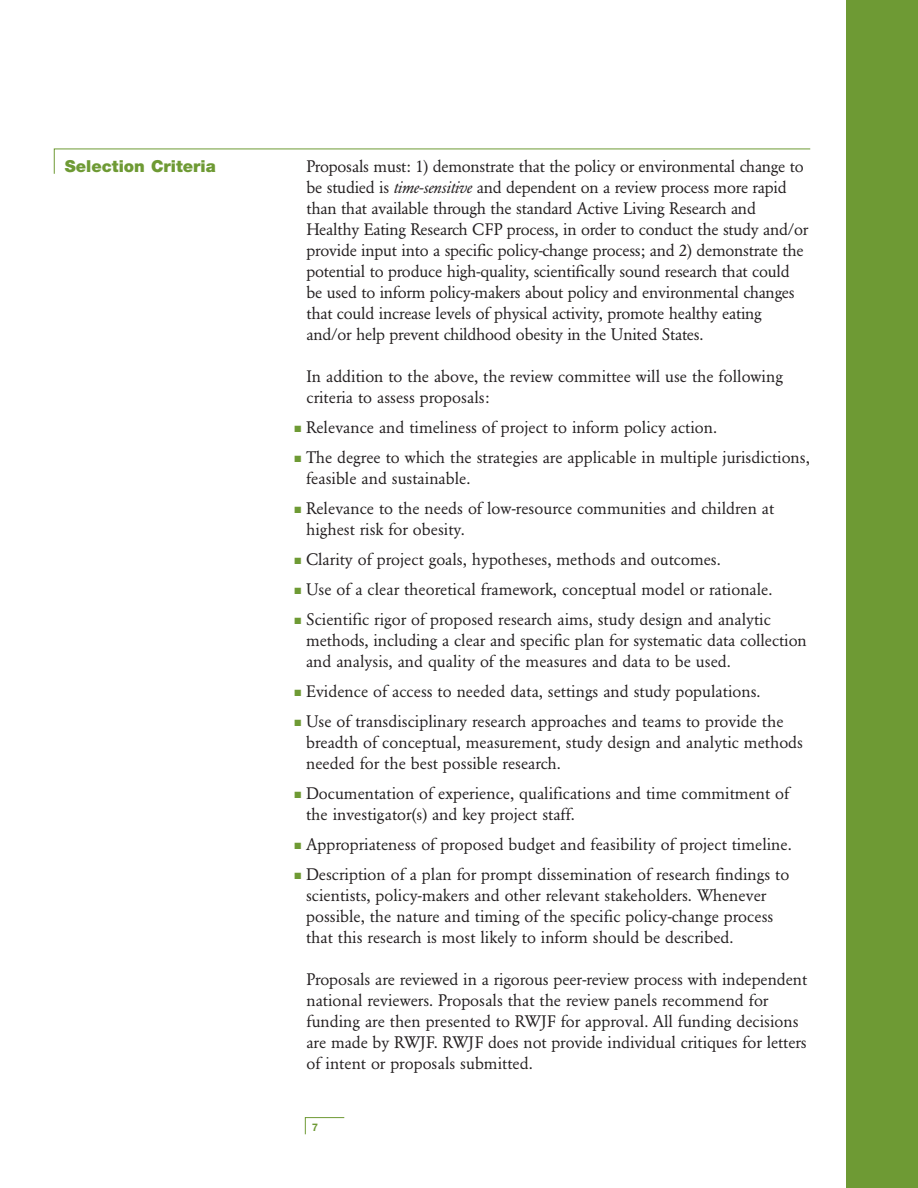
<style>
.page{position:relative;width:918px;height:1188px;background:#fff}
.page>*{position:absolute;margin:0;border:0;box-sizing:border-box;transform-origin:0 0}
.t1{font:16.5px/21px "Garamond BE";color:#231f20}
.t2{font:900 16.5px "Helvetica Neue LT";color:#6e9a34}
.t3{font:700 10.5px "Helvetica Neue LT";color:#6e9a34}
.s1{font-style:italic}
.s2{color:#6e9a34}
</style>
<div class="page">
<div style="left:846px;top:0;width:72px;height:1188px;background:#6e9a34"></div>
<svg style="left:305px;top:1117px;width:40px;height:18px"></svg>
<svg style="left:54px;top:148px;width:757px;height:26px"></svg>
<p class="t2" style="left:65px;top:160px;width:152px">Selection Criteria</p>
<p class="t1" style="left:306px;top:157px;width:503px">Proposals must: 1) demonstrate that the policy or environmental change to be studied is <span class="s1">time-sensitive</span> and dependent on a review process more rapid than that available through the standard Active Living Research and Healthy Eating Research CFP process, in order to conduct the study and/or provide input into a specific policy-change process; and 2) demonstrate the potential to produce high-quality, scientifically sound research that could be used to inform policy-makers about policy and environmental changes that could increase levels of physical activity, promote healthy eating and/or help prevent childhood obesity in the United States.</p>
<p class="t1" style="left:306px;top:367px;width:478px">In addition to the above, the review committee will use the following criteria to assess proposals:</p>
<p class="t1" style="left:294px;top:418px;width:424px"><span class="s2">■</span> Relevance and timeliness of project to inform policy action.</p>
<p class="t1" style="left:306px;top:448px;width:505px;text-indent:-12px"><span class="s2">■</span> The degree to which the strategies are applicable in multiple jurisdictions, feasible and sustainable.</p>
<p class="t1" style="left:306px;top:499px;width:470px;text-indent:-12px"><span class="s2">■</span> Relevance to the needs of low-resource communities and children at highest risk for obesity.</p>
<p class="t1" style="left:294px;top:550px;width:428px"><span class="s2">■</span> Clarity of project goals, hypotheses, methods and outcomes.</p>
<p class="t1" style="left:294px;top:580px;width:480px"><span class="s2">■</span> Use of a clear theoretical framework, conceptual model or rationale.</p>
<p class="t1" style="left:306px;top:610px;width:502px;text-indent:-12px"><span class="s2">■</span> Scientific rigor of proposed research aims, study design and analytic methods, including a clear and specific plan for systematic data collection and analysis, and quality of the measures and data to be used.</p>
<p class="t1" style="left:294px;top:682px;width:468px"><span class="s2">■</span> Evidence of access to needed data, settings and study populations.</p>
<p class="t1" style="left:306px;top:712px;width:498px;text-indent:-12px"><span class="s2">■</span> Use of transdisciplinary research approaches and teams to provide the breadth of conceptual, measurement, study design and analytic methods needed for the best possible research.</p>
<p class="t1" style="left:306px;top:784px;width:485px;text-indent:-12px"><span class="s2">■</span> Documentation of experience, qualifications and time commitment of the investigator(s) and key project staff.</p>
<p class="t1" style="left:294px;top:835px;width:499px"><span class="s2">■</span> Appropriateness of proposed budget and feasibility of project timeline.</p>
<p class="t1" style="left:306px;top:865px;width:485px;text-indent:-12px"><span class="s2">■</span> Description of a plan for prompt dissemination of research findings to scientists, policy-makers and other relevant stakeholders. Whenever possible, the nature and timing of the specific policy-change process that this research is most likely to inform should be described.</p>
<p class="t1" style="left:307px;top:970px;width:502px">Proposals are reviewed in a rigorous peer-review process with independent national reviewers. Proposals that the review panels recommend for funding are then presented to RWJF for approval. All funding decisions are made by RWJF. RWJF does not provide individual critiques for letters of intent or proposals submitted.</p>
<p class="t3" style="left:312px;top:1124px;width:7px">7</p>
</div>
